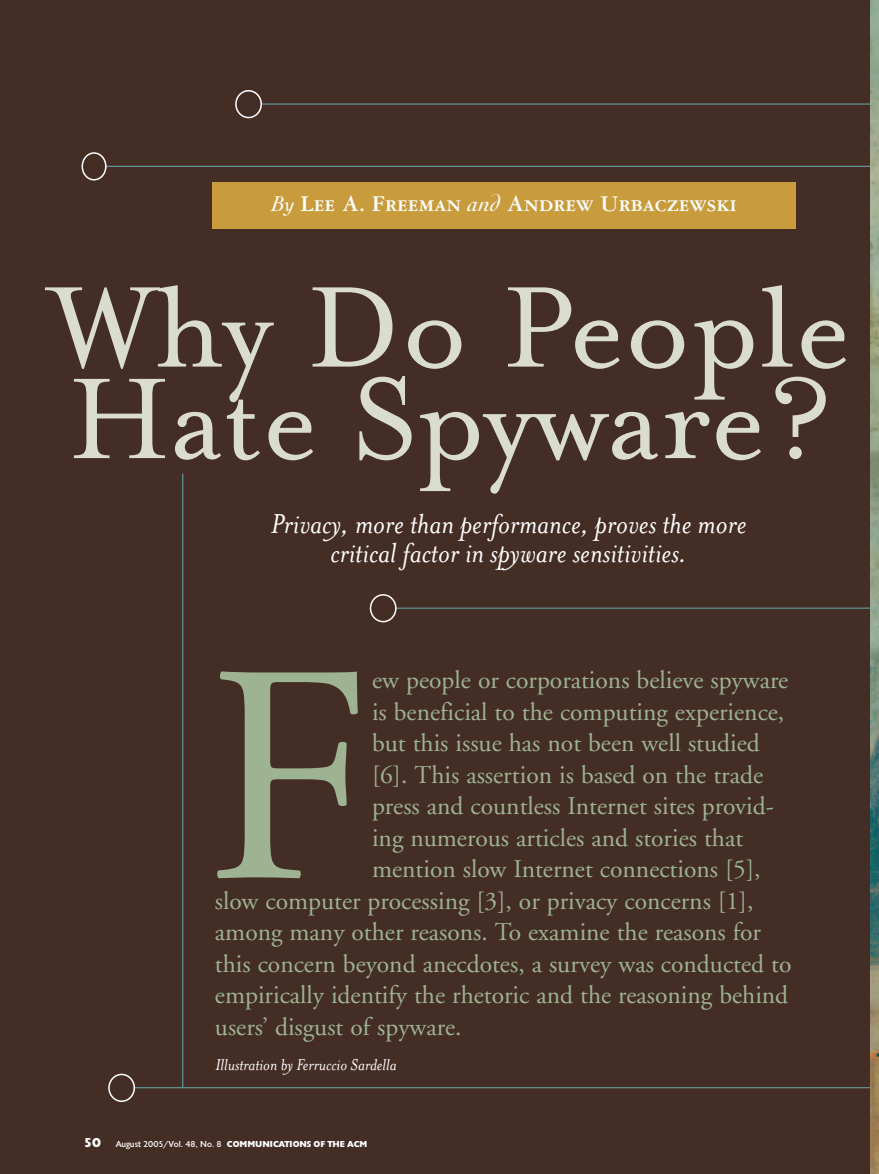
<style>
.page{position:relative;width:879px;height:1174px;background:#fff}
.page>*{position:absolute;margin:0;border:0;box-sizing:border-box;transform-origin:0 0}
.t1{font:310.5px "Adobe Garamond";color:#9db391}
.t2{font:132px "Mrs Eaves Roman";color:#d9dcce}
.t3{font:italic 31.5px/28.5px "Mrs Eaves";color:#fff;text-align:center}
.t4{font:25.5px "Adobe Garamond";color:#9db391}
.t5{font:24px "Garamond Three Bold SC";color:#fff}
.t6{font:italic 18px "Mrs Eaves";color:#fff}
.t7{font:9px "Gill";color:#fff}
.s1{font-family:"Cochin";font-style:italic;font-size:22.5px}
.s2{font-family:"Cochin";font-style:italic}
.s3{font-weight:900;font-size:13.5px}
.s4{font-weight:900}
</style>
<div class="page">
<div style="left:0;top:0;width:878px;height:1174px;background:#442d25"></div>
<div style="left:211px;top:182px;width:584px;height:47px;background:#c89b3d"></div>
<hr style="left:105px;top:166px;width:773px;height:1px;background:#68acaf">
<svg style="left:81px;top:152px;width:25px;height:29px"></svg>
<hr style="left:260px;top:104px;width:618px;height:1px;background:#68acaf">
<svg style="left:235px;top:90px;width:27px;height:28px"></svg>
<hr style="left:135px;top:1087px;width:743px;height:1px;background:#68acaf">
<svg style="left:108px;top:1074px;width:27px;height:28px"></svg>
<hr style="left:182px;top:474px;width:1px;height:613px;background:#68acaf">
<hr style="left:395px;top:608px;width:483px;height:1px;background:#68acaf">
<svg style="left:369px;top:594px;width:27px;height:28px"></svg>
<img style="left:869px;top:0;width:9px;height:1174px">
<p class="t5" style="left:271px;top:195px;width:466px"><span class="s1">By</span> Lee A. Freeman <span class="s2">and</span> Andrew Urbaczewski</p>
<h2 class="t2" style="left:51px;top:244px;width:801px">Why Do People</h2>
<h2 class="t2" style="left:69px;top:335px;width:764px">Hate Spyware?</h2>
<p class="t3" style="left:271px;top:508px;width:477px">Privacy, more than performance, proves the more critical factor in spyware sensitivities.</p>
<h1 class="t1" style="left:205px;top:655px;width:169px">F</h1>
<p class="t4" style="left:372px;top:670px;width:417px">ew people or corporations believe spyware</p>
<p class="t4" style="left:372px;top:702px;width:413px">is beneficial to the computing experience,</p>
<p class="t4" style="left:372px;top:733px;width:389px">but this issue has not been well studied</p>
<p class="t4" style="left:372px;top:765px;width:392px">[6]. This assertion is based on the trade</p>
<p class="t4" style="left:372px;top:796px;width:403px">press and countless Internet sites provid-</p>
<p class="t4" style="left:372px;top:828px;width:372px">ing numerous articles and stories that</p>
<p class="t4" style="left:372px;top:859px;width:390px">mention slow Internet connections [5],</p>
<p class="t4" style="left:215px;top:891px;width:539px">slow computer processing [3], or privacy concerns [1],</p>
<p class="t4" style="left:215px;top:922px;width:547px">among many other reasons. To examine the reasons for</p>
<p class="t4" style="left:215px;top:954px;width:577px">this concern beyond anecdotes, a survey was conducted to</p>
<p class="t4" style="left:215px;top:985px;width:574px">empirically identify the rhetoric and the reasoning behind</p>
<p class="t4" style="left:215px;top:1017px;width:248px">users’ disgust of spyware.</p>
<p class="t6" style="left:215px;top:1054px;width:183px">Illustration by Ferruccio Sardella</p>
<p class="t7" style="left:83px;top:1141px;width:285px"><span class="s3">50</span> August 2005/Vol. 48, No. 8 <span class="s4">COMMUNICATIONS OF THE ACM</span></p>
</div>
